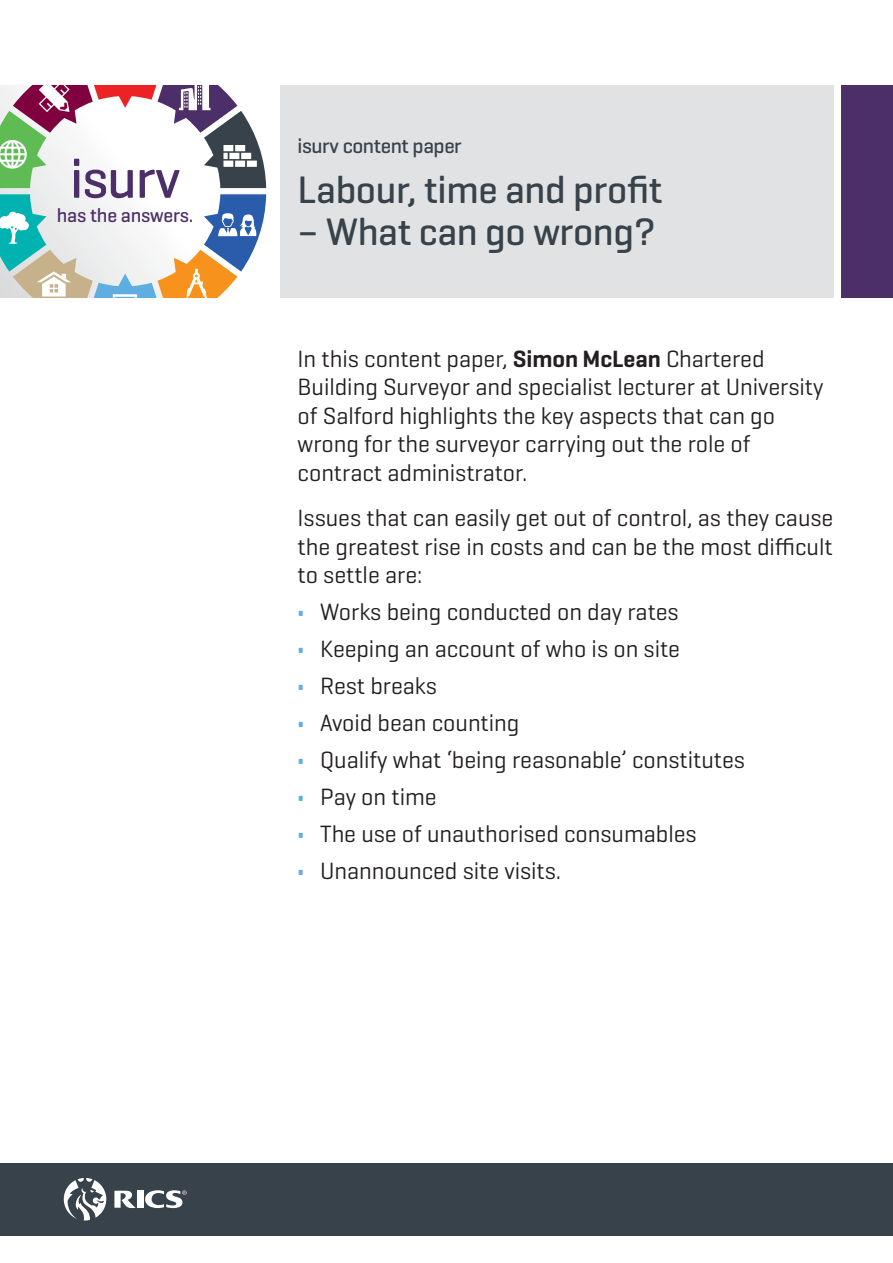
<style>
.page{position:relative;width:893px;height:1263px;background:#fff}
.page>*{position:absolute;margin:0;border:0;box-sizing:border-box;transform-origin:0 0}
.t1{font:500 55.8px "Geogrotesque";letter-spacing:-.02em;color:#4c2f69}
.t2{font:500 39px "Geogrotesque";letter-spacing:-.01em;color:#37424b}
.t3{font:24px/28.5px "Geogrotesque";letter-spacing:-.005em;color:#231f20}
.t4{font:500 21px "Geogrotesque";letter-spacing:-.02em;color:#37424b}
.t5{font:500 19.8px "Geogrotesque";letter-spacing:-.01em;color:#4c2f69}
.s1{font-weight:600}
.s2{font-weight:700;color:#5eaee1}
</style>
<div class="page">
<div style="left:0;top:1163px;width:893px;height:72px;background:#37424b"></div>
<div style="left:280px;top:85px;width:553px;height:213px;background:#e1e2e3"></div>
<div style="left:842px;top:85px;width:51px;height:213px;background:#4c2f69"></div>
<svg style="left:64px;top:1178px;width:42px;height:42px"></svg>
<svg style="left:145px;top:1190px;width:42px;height:18px"></svg>
<svg style="left:114px;top:1191px;width:22px;height:17px"></svg>
<div style="left:137px;top:1191px;width:6px;height:17px;background:#fff"></div>
<svg style="left:0;top:184px;width:267px;height:14px"></svg>
<svg style="left:0;top:85px;width:266px;height:103px"></svg>
<svg style="left:0;top:194px;width:266px;height:104px"></svg>
<h1 class="t1" style="left:70px;top:153px;width:112px">isurv</h1>
<p class="t5" style="left:57px;top:206px;width:138px">has the answers.</p>
<p class="t4" style="left:298px;top:136px;width:166px">isurv content paper</p>
<h2 class="t2" style="left:298px;top:172px;width:366px">Labour, time and profit</h2>
<h2 class="t2" style="left:298px;top:214px;width:360px">– What can go wrong?</h2>
<p class="t3" style="left:298px;top:346px;width:527px">In this content paper, <span class="s1">Simon McLean</span> Chartered Building Surveyor and specialist lecturer at University of Salford highlights the key aspects that can go wrong for the surveyor carrying out the role of contract administrator.</p>
<p class="t3" style="left:298px;top:505px;width:537px;text-align:justify">Issues that can easily get out of control, as they cause the greatest rise in costs and can be the most difficult to settle are:</p>
<p class="t3" style="left:298px;top:599px;width:382px"><span class="s2">•</span> Works being conducted on day rates</p>
<p class="t3" style="left:298px;top:636px;width:384px"><span class="s2">•</span> Keeping an account of who is on site</p>
<p class="t3" style="left:298px;top:673px;width:141px"><span class="s2">•</span> Rest breaks</p>
<p class="t3" style="left:298px;top:710px;width:223px"><span class="s2">•</span> Avoid bean counting</p>
<p class="t3" style="left:298px;top:747px;width:449px"><span class="s2">•</span> Qualify what ‘being reasonable’ constitutes</p>
<p class="t3" style="left:298px;top:784px;width:140px"><span class="s2">•</span> Pay on time</p>
<p class="t3" style="left:298px;top:821px;width:400px"><span class="s2">•</span> The use of unauthorised consumables</p>
<p class="t3" style="left:298px;top:858px;width:265px"><span class="s2">•</span> Unannounced site visits.</p>
</div>
